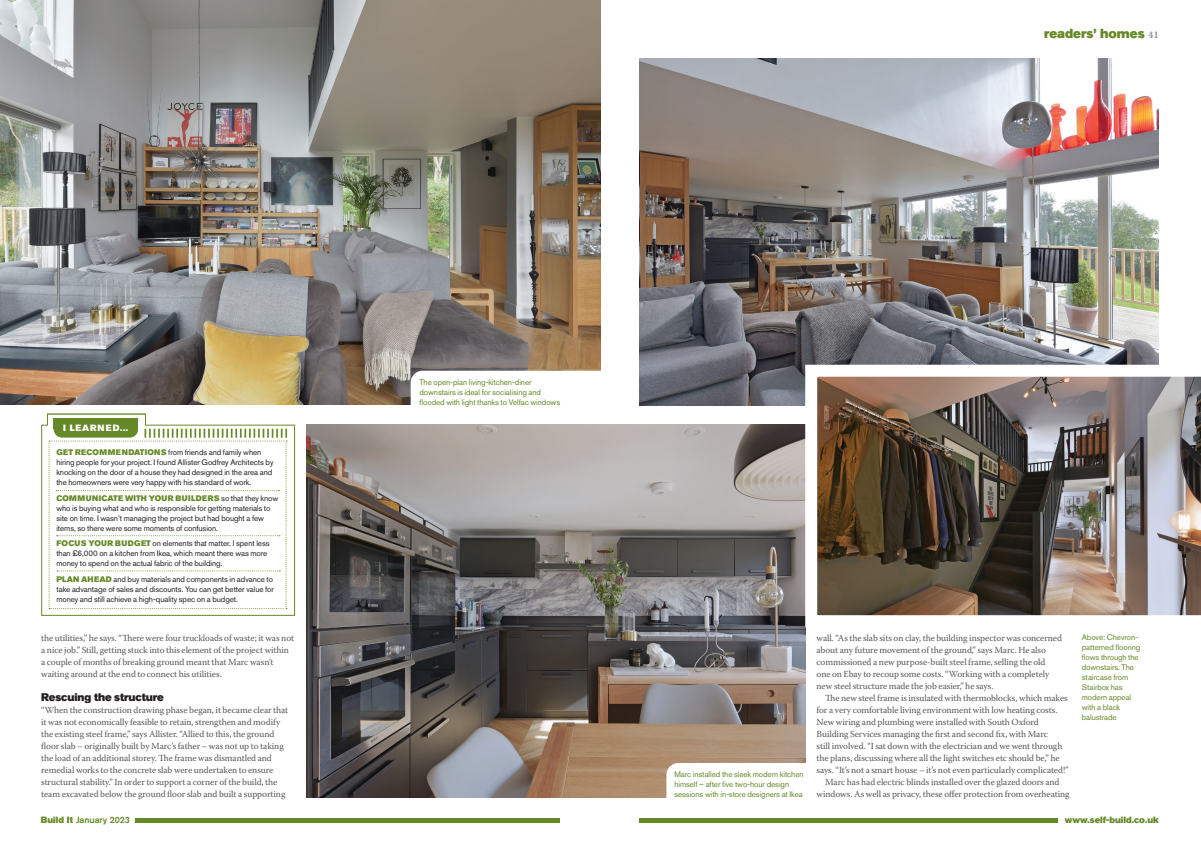
<style>
.page{position:relative;width:1201px;height:851px;background:#fff}
.page>*{position:absolute;margin:0;border:0;box-sizing:border-box;transform-origin:0 0}
.t1{font:13px "Akzidenz Grotesk Std Super";color:#668928}
.t2{font:11px "Akzidenz Grotesk Std Super";letter-spacing:-.01em;color:#231f20}
.t3{font:9.2px/12px "Warnock Pro";letter-spacing:-.01em;color:#57585a}
.t4{font:9px "Akzidenz Grotesk Std Super";color:#668928}
.t5{font:500 9px "Akzidenz Grotesk Std";color:#668928}
.t6{font:9px "Akzidenz Grotesk Std Super";letter-spacing:.115em;color:#fff}
.t7{font:8px/10px "Akzidenz Grotesk Std";letter-spacing:-.01em;color:#231f20}
.t8{font:8px/10px "Akzidenz Grotesk Std";letter-spacing:-.01em;color:#668928}
.t9{font:8px "Akzidenz Grotesk Std Super";letter-spacing:.035em;color:#668928}
.s1{font-family:"Warnock Pro";font-weight:700;font-size:10px;color:#939598}
.s2{font-family:"Akzidenz Grotesk Std Super";color:#668928}
.s3{font-family:"Akzidenz Grotesk Std";color:#231f20}
.s4{font-family:"Akzidenz Grotesk Std Super";font-weight:400}
</style>
<div class="page">
<div style="left:639px;top:817px;width:418px;height:5px;background:#668928"></div>
<img style="left:0;top:0;width:600px;height:404px">
<img style="left:306px;top:424px;width:499px;height:373px">
<img style="left:639px;top:58px;width:519px;height:347px">
<img style="left:805px;top:364px;width:395px;height:263px">
<svg style="left:666px;top:762px;width:140px;height:36px"></svg>
<svg style="left:410px;top:370px;width:191px;height:35px"></svg>
<div style="left:41px;top:424px;width:254px;height:191px;border:1px solid #668928"></div>
<div style="left:54px;top:417px;width:84px;height:11px;background:#668928"></div>
<div style="left:47px;top:413px;width:99px;height:13px;border:1px solid #668928"></div>
<div style="left:135px;top:817px;width:425px;height:5px;background:#668928"></div>
<svg style="left:49px;top:428px;width:238px;height:179px"></svg>
<svg style="left:0;top:0;width:5px;height:5px"></svg>
<h1 class="t1" style="left:1043px;top:26px;width:116px">readers’ homes <span class="s1">41</span></h1>
<p class="t6" style="left:63px;top:422px;width:67px">I LEARNED...</p>
<p class="t7" style="left:56px;top:447px;width:219px"><span class="s2">GET RECOMMENDATIONS</span> from friends and family when hiring people for your project. I found Allister Godfrey Architects by knocking on the door of a house they had designed in the area and the homeowners were very happy with his standard of work.</p>
<p class="t9" style="left:56px;top:493px;width:223px">COMMUNICATE WITH YOUR BUILDERS <span class="s3">so that they know</span></p>
<p class="t7" style="left:56px;top:502px;width:216px">who is buying what and who is responsible for getting materials to site on time. I wasn’t managing the project but had bought a few items, so there were some moments of confusion.</p>
<p class="t7" style="left:56px;top:538px;width:215px"><span class="s2">FOCUS YOUR BUDGET</span> on elements that matter. I spent less than £6,000 on a kitchen from Ikea, which meant there was more money to spend on the actual fabric of the building.</p>
<p class="t7" style="left:56px;top:574px;width:219px;text-align:justify"><span class="s2">PLAN AHEAD</span> and buy materials and components in advance to take advantage of sales and discounts. You can get better value for money and still achieve a high-quality spec on a budget.</p>
<p class="t3" style="left:41px;top:631px;width:254px">the utilities,” he says. “There were four truckloads of waste; it was not a nice job.” Still, getting stuck into this element of the project within a couple of months of breaking ground meant that Marc wasn’t waiting around at the end to connect his utilities.</p>
<p class="t2" style="left:41px;top:690px;width:124px">Rescuing the structure</p>
<p class="t3" style="left:41px;top:703px;width:248px">“When the construction drawing phase began, it became clear that it was not economically feasible to retain, strengthen and modify the existing steel frame,” says Allister. “Allied to this, the ground floor slab – originally built by Marc’s father – was not up to taking the load of an additional storey. The frame was dismantled and remedial works to the concrete slab were undertaken to ensure structural stability.” In order to support a corner of the build, the team excavated below the ground floor slab and built a supporting</p>
<p class="t5" style="left:41px;top:813px;width:91px"><span class="s4">Build It</span> January 2023</p>
<p class="t8" style="left:419px;top:377px;width:142px">The open-plan living-kitchen-diner downstairs is ideal for socialising and flooded with light thanks to Velfac windows</p>
<p class="t8" style="left:674px;top:769px;width:131px">Marc installed the sleek modern kitchen himself – after five two-hour design sessions with in-store designers at Ikea</p>
<p class="t3" style="left:816px;top:631px;width:247px">wall. “As the slab sits on clay, the building inspector was concerned about any future movement of the ground,” says Marc. He also commissioned a new purpose-built steel frame, selling the old<br>one on Ebay to recoup some costs. “Working with a completely new steel structure made the job easier,” he says.</p>
<p class="t3" style="left:824px;top:691px;width:244px">The new steel frame is insulated with thermoblocks, which makes</p>
<p class="t3" style="left:816px;top:703px;width:242px">for a very comfortable living environment with low heating costs.</p>
<p class="t3" style="left:816px;top:715px;width:224px">New wiring and plumbing were installed with South Oxford</p>
<p class="t3" style="left:816px;top:727px;width:233px">Building Services managing the first and second fix, with Marc</p>
<p class="t3" style="left:816px;top:739px;width:247px">still involved. “I sat down with the electrician and we went through</p>
<p class="t3" style="left:816px;top:751px;width:244px">the plans, discussing where all the light switches etc should be,” he</p>
<p class="t3" style="left:816px;top:763px;width:253px">says. “It’s not a smart house – it’s not even particularly complicated!”</p>
<p class="t3" style="left:824px;top:775px;width:236px">Marc has had electric blinds installed over the glazed doors and</p>
<p class="t3" style="left:816px;top:787px;width:254px">windows. As well as privacy, these offer protection from overheating</p>
<p class="t8" style="left:1081px;top:632px;width:60px">Above: Chevron&shy;patterned flooring flows through the downstairs. The staircase from<br>Stairbox has modern appeal with a black balustrade</p>
<p class="t4" style="left:1064px;top:814px;width:96px">www.self-build.co.uk</p>
</div>
